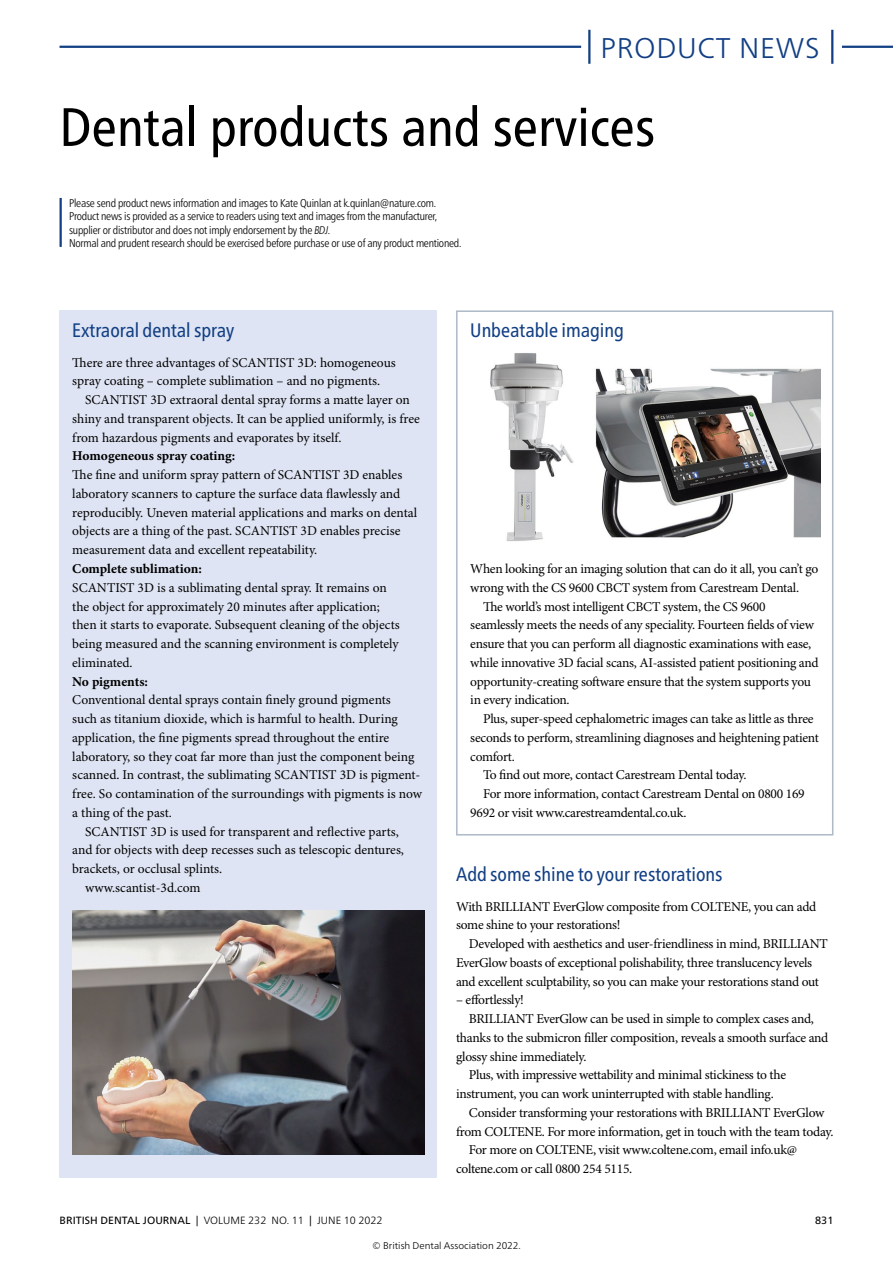
<style>
.page{position:relative;width:893px;height:1263px;background:#fff}
.page>*{position:absolute;margin:0;border:0;box-sizing:border-box;transform-origin:0 0}
.t1{font:condensed 54px "Frutiger Neue LT Pro";color:#000}
.t2{font:300 28.5px "Frutiger Neue LT Pro";letter-spacing:.025em;color:#123f84}
.Title_9_Cnd_13pt_286{font:condensed 19.5px "Frutiger Neue LT Pro";color:#123f84}
.Para_9pt_ragged{font:13.5px/18.8px "Minion Pro";letter-spacing:-.015em;color:#000}
.Para_9pt_ragged_1st{font:13.5px/18.8px "Minion Pro";letter-spacing:-.02em;color:#000}
.Para_9pt_ragged-2{font:700 13.5px "Minion Pro";letter-spacing:-.005em;color:#000}
.t3{font:300 condensed 11.25px/13.5px "Frutiger Neue LT Pro";letter-spacing:-.02em;color:#000}
.t4{font:10.5px "Frutiger Neue LT Pro";letter-spacing:.005em;color:#000}
.t5{font:300 10.5px "Frutiger Neue LT Pro";letter-spacing:.005em;color:#000}
.t6{font:300 9.75px "Frutiger Neue LT Pro";color:#000}
.s1{font-style:italic}
.s2{font-weight:300}
</style>
<div class="page">
<hr style="left:60px;top:198px;width:2px;height:49px;background:#123f84">
<div style="left:60px;top:310px;width:377px;height:868px;background:#dee4f3"></div>
<div style="left:456px;top:310px;width:377px;height:525px;border:2px solid #aeb9c7"></div>
<img style="left:490px;top:353px;width:331px;height:188px">
<img style="left:72px;top:910px;width:352px;height:244px">
<hr style="left:60px;top:46px;width:521px;height:2px;background:#123f84">
<hr style="left:842px;top:46px;width:51px;height:2px;background:#123f84">
<hr style="left:588px;top:30px;width:2px;height:34px;background:#123f84">
<hr style="left:831px;top:30px;width:2px;height:34px;background:#123f84">
<h2 class="t2" style="left:601px;top:31px;width:221px">PRODUCT NEWS</h2>
<h1 class="t1" style="left:60px;top:95px;width:597px">Dental products and services</h1>
<p class="t3" style="left:69px;top:196px;width:394px">Please send product news information and images to Kate Quinlan at k.quinlan@nature.com.<br>Product news is provided as a service to readers using text and images from the manufacturer, supplier or distributor and does not imply endorsement by the <span class="s1">BDJ</span>.<br>Normal and prudent research should be exercised before purchase or use of any product mentioned.</p>
<p class="Title_9_Cnd_13pt_286" style="left:72px;top:318px;width:164px">Extraoral dental spray</p>
<p class="Para_9pt_ragged_1st" style="left:72px;top:354px;width:325px">There are three advantages of SCANTIST 3D: homogeneous spray coating – complete sublimation – and no pigments.</p>
<p class="Para_9pt_ragged" style="left:72px;top:391px;width:349px;text-indent:13px">SCANTIST 3D extraoral dental spray forms a matte layer on shiny and transparent objects. It can be applied uniformly, is free from hazardous pigments and evaporates by itself.</p>
<p class="Para_9pt_ragged-2" style="left:72px;top:448px;width:164px">Homogeneous spray coating:</p>
<p class="Para_9pt_ragged" style="left:72px;top:466px;width:347px">The fine and uniform spray pattern of SCANTIST 3D enables laboratory scanners to capture the surface data flawlessly and reproducibly. Uneven material applications and marks on dental objects are a thing of the past. SCANTIST 3D enables precise measurement data and excellent repeatability.</p>
<p class="Para_9pt_ragged-2" style="left:72px;top:561px;width:131px">Complete sublimation:</p>
<p class="Para_9pt_ragged" style="left:72px;top:579px;width:329px">SCANTIST 3D is a sublimating dental spray. It remains on the object for approximately 20 minutes after application; then it starts to evaporate. Subsequent cleaning of the objects being measured and the scanning environment is completely eliminated.</p>
<p class="Para_9pt_ragged-2" style="left:72px;top:673px;width:77px">No pigments:</p>
<p class="Para_9pt_ragged" style="left:72px;top:691px;width:351px">Conventional dental sprays contain finely ground pigments<br>such as titanium dioxide, which is harmful to health. During application, the fine pigments spread throughout the entire laboratory, so they coat far more than just the component being scanned. In contrast, the sublimating SCANTIST 3D is pigment&shy;free. So contamination of the surroundings with pigments is now a thing of the past.</p>
<p class="Para_9pt_ragged" style="left:72px;top:822px;width:333px;text-indent:13px">SCANTIST 3D is used for transparent and reflective parts, and for objects with deep recesses such as telescopic dentures, brackets, or occlusal splints.</p>
<p class="Para_9pt_ragged" style="left:85px;top:879px;width:117px">www.scantist-3d.com</p>
<p class="Title_9_Cnd_13pt_286" style="left:470px;top:318px;width:155px">Unbeatable imaging</p>
<p class="Para_9pt_ragged_1st" style="left:470px;top:560px;width:349px">When looking for an imaging solution that can do it all, you can’t go wrong with the CS 9600 CBCT system from Carestream Dental.</p>
<p class="Para_9pt_ragged" style="left:470px;top:597px;width:350px;text-indent:13px">The world’s most intelligent CBCT system, the CS 9600 seamlessly meets the needs of any speciality. Fourteen fields of view ensure that you can perform all diagnostic examinations with ease, while innovative 3D facial scans, AI-assisted patient positioning and opportunity-creating software ensure that the system supports you in every indication.</p>
<p class="Para_9pt_ragged" style="left:470px;top:710px;width:350px;text-indent:13px">Plus, super-speed cephalometric images can take as little as three seconds to perform, streamlining diagnoses and heightening patient comfort.</p>
<p class="Para_9pt_ragged" style="left:483px;top:766px;width:265px">To find out more, contact Carestream Dental today.</p>
<p class="Para_9pt_ragged" style="left:470px;top:785px;width:336px;text-indent:13px">For more information, contact Carestream Dental on 0800 169<br>9692 or visit www.carestreamdental.co.uk.</p>
<p class="Title_9_Cnd_13pt_286" style="left:456px;top:862px;width:268px">Add some shine to your restorations</p>
<p class="Para_9pt_ragged_1st" style="left:456px;top:897px;width:362px">With BRILLIANT EverGlow composite from COLTENE, you can add some shine to your restorations!</p>
<p class="Para_9pt_ragged" style="left:456px;top:935px;width:373px;text-indent:13px">Developed with aesthetics and user-friendliness in mind, BRILLIANT<br>EverGlow boasts of exceptional polishability, three translucency levels and excellent sculptability, so you can make your restorations stand out</p>
<p class="Para_9pt_ragged" style="left:456px;top:991px;width:69px">– effortlessly!</p>
<p class="Para_9pt_ragged" style="left:456px;top:1010px;width:374px;text-indent:13px">BRILLIANT EverGlow can be used in simple to complex cases and, thanks to the submicron filler composition, reveals a smooth surface and glossy shine immediately.</p>
<p class="Para_9pt_ragged" style="left:456px;top:1066px;width:332px;text-indent:13px">Plus, with impressive wettability and minimal stickiness to the instrument, you can work uninterrupted with stable handling.</p>
<p class="Para_9pt_ragged" style="left:456px;top:1104px;width:379px;text-align:center">Consider transforming your restorations with BRILLIANT EverGlow from COLTENE. For more information, get in touch with the team today.</p>
<p class="Para_9pt_ragged" style="left:456px;top:1141px;width:342px;text-indent:13px">For more on COLTENE, visit www.coltene.com, email info.uk@ coltene.com or call 0800 254 5115.</p>
<p class="t4" style="left:60px;top:1214px;width:269px">BRITISH DENTAL JOURNAL | <span class="s2">VOLUME 232 NO. 11</span> | <span class="s2">June</span></p>
<p class="t5" style="left:344px;top:1214px;width:40px">10 2022</p>
<p class="t4" style="left:815px;top:1214px;width:20px">831</p>
<p class="t6" style="left:372px;top:1240px;width:150px">© British Dental Association 2022.</p>
</div>
